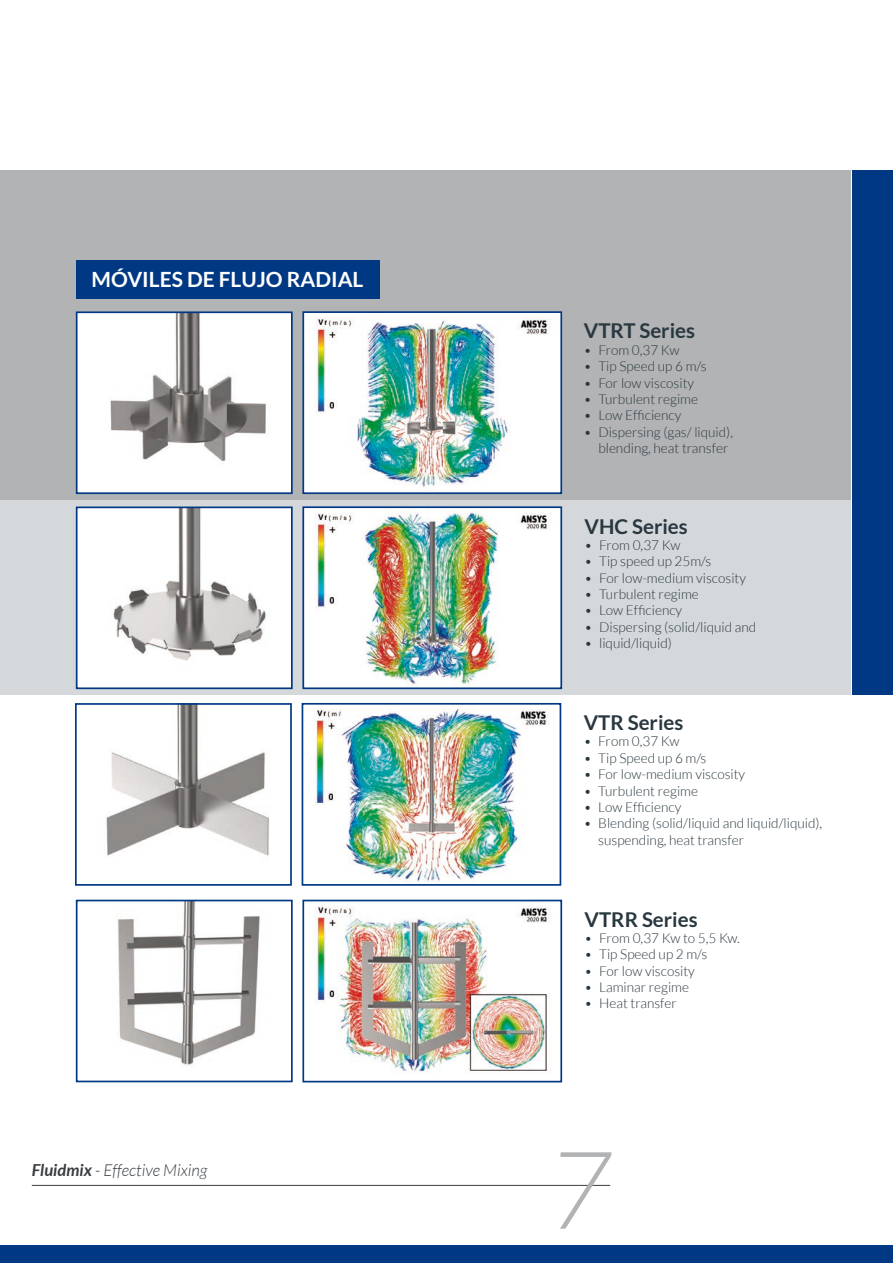
<style>
.page{position:relative;width:893px;height:1263px;background:#fff}
.page>*{position:absolute;margin:0;border:0;box-sizing:border-box;transform-origin:0 0}
.t1{font:italic 300 108px "Lato";color:#b1b3b4}
.t2{font:700 21px "Lato";color:#fff}
.t3{font:700 20.4px "Lato";color:#29373f}
.t4{font:italic 300 16.5px "Lato";color:#383c40}
.t5{font:300 13.65px/16.4px "Lato";color:#29373f}
.s1{font-weight:700}
</style>
<div class="page">
<div style="left:0;top:170px;width:850px;height:330px;background:#b1b3b4"></div>
<div style="left:0;top:500px;width:850px;height:194px;background:#d5d8da"></div>
<div style="left:853px;top:170px;width:40px;height:524px;background:#003883"></div>
<img style="left:79px;top:314px;width:211px;height:177px">
<div style="left:76px;top:311px;width:217px;height:183px;border:2px solid #003883"></div>
<img style="left:79px;top:509px;width:211px;height:177px">
<div style="left:76px;top:506px;width:217px;height:183px;border:2px solid #003883"></div>
<img style="left:106px;top:706px;width:163px;height:150px">
<div style="left:75px;top:703px;width:217px;height:183px;border:2px solid #003883"></div>
<img style="left:305px;top:314px;width:254px;height:177px">
<div style="left:302px;top:311px;width:260px;height:183px;border:2px solid #003883"></div>
<img style="left:305px;top:509px;width:254px;height:177px">
<div style="left:302px;top:506px;width:260px;height:183px;border:2px solid #003883"></div>
<img style="left:315px;top:709px;width:234px;height:173px">
<div style="left:302px;top:703px;width:259px;height:183px;border:2px solid #003883"></div>
<img style="left:316px;top:906px;width:234px;height:168px">
<div style="left:302px;top:900px;width:260px;height:182px;border:2px solid #003883"></div>
<div style="left:76px;top:261px;width:303px;height:38px;background:#003883"></div>
<img style="left:117px;top:903px;width:143px;height:162px">
<div style="left:76px;top:900px;width:217px;height:182px;border:2px solid #003883"></div>
<div style="left:0;top:1246px;width:893px;height:17px;background:#003883"></div>
<hr style="left:32px;top:1185px;width:578px;height:1px;background:#383c40">
<h2 class="t2" style="left:92px;top:267px;width:273px">MÓVILES DE FLUJO RADIAL</h2>
<h3 class="t3" style="left:584px;top:319px;width:113px">VTRT Series</h3>
<p class="t5" style="left:584px;top:342px;width:97px">• From 0,37 Kw</p>
<p class="t5" style="left:584px;top:358px;width:124px">• Tip Speed up 6 m/s</p>
<p class="t5" style="left:584px;top:374px;width:112px">• For low viscosity</p>
<p class="t5" style="left:584px;top:391px;width:116px">• Turbulent regime</p>
<p class="t5" style="left:584px;top:407px;width:99px">• Low Efficiency</p>
<p class="t5" style="left:598px;top:424px;width:136px;text-indent:-14px">• Dispersing (gas/ liquid), blending, heat transfer</p>
<h3 class="t3" style="left:585px;top:514px;width:105px">VHC Series</h3>
<p class="t5" style="left:585px;top:537px;width:97px">• From 0,37 Kw</p>
<p class="t5" style="left:585px;top:553px;width:128px">• Tip speed up 25m/s</p>
<p class="t5" style="left:585px;top:570px;width:163px">• For low-medium viscosity</p>
<p class="t5" style="left:585px;top:586px;width:116px">• Turbulent regime</p>
<p class="t5" style="left:585px;top:602px;width:99px">• Low Efficiency</p>
<p class="t5" style="left:585px;top:619px;width:173px">• Dispersing (solid/liquid and</p>
<p class="t5" style="left:585px;top:635px;width:89px">• liquid/liquid)</p>
<h3 class="t3" style="left:584px;top:711px;width:101px">VTR Series</h3>
<p class="t5" style="left:584px;top:733px;width:97px">• From 0,37 Kw</p>
<p class="t5" style="left:584px;top:750px;width:124px">• Tip Speed up 6 m/s</p>
<p class="t5" style="left:584px;top:766px;width:163px">• For low-medium viscosity</p>
<p class="t5" style="left:584px;top:782px;width:116px">• Turbulent regime</p>
<p class="t5" style="left:584px;top:799px;width:99px">• Low Efficiency</p>
<p class="t5" style="left:598px;top:815px;width:226px;text-indent:-14px">• Blending (solid/liquid and liquid/liquid), suspending, heat transfer</p>
<h3 class="t3" style="left:585px;top:907px;width:114px">VTRR Series</h3>
<p class="t5" style="left:585px;top:930px;width:157px">• From 0,37 Kw to 5,5 Kw.</p>
<p class="t5" style="left:585px;top:946px;width:124px">• Tip Speed up 2 m/s</p>
<p class="t5" style="left:585px;top:962px;width:112px">• For low viscosity</p>
<p class="t5" style="left:585px;top:979px;width:106px">• Laminar regime</p>
<p class="t5" style="left:585px;top:995px;width:94px">• Heat transfer</p>
<p class="t4" style="left:32px;top:1161px;width:177px"><span class="s1">Fluidmix</span> - Effective Mixing</p>
<h1 class="t1" style="left:548px;top:1132px;width:64px">7</h1>
</div>
